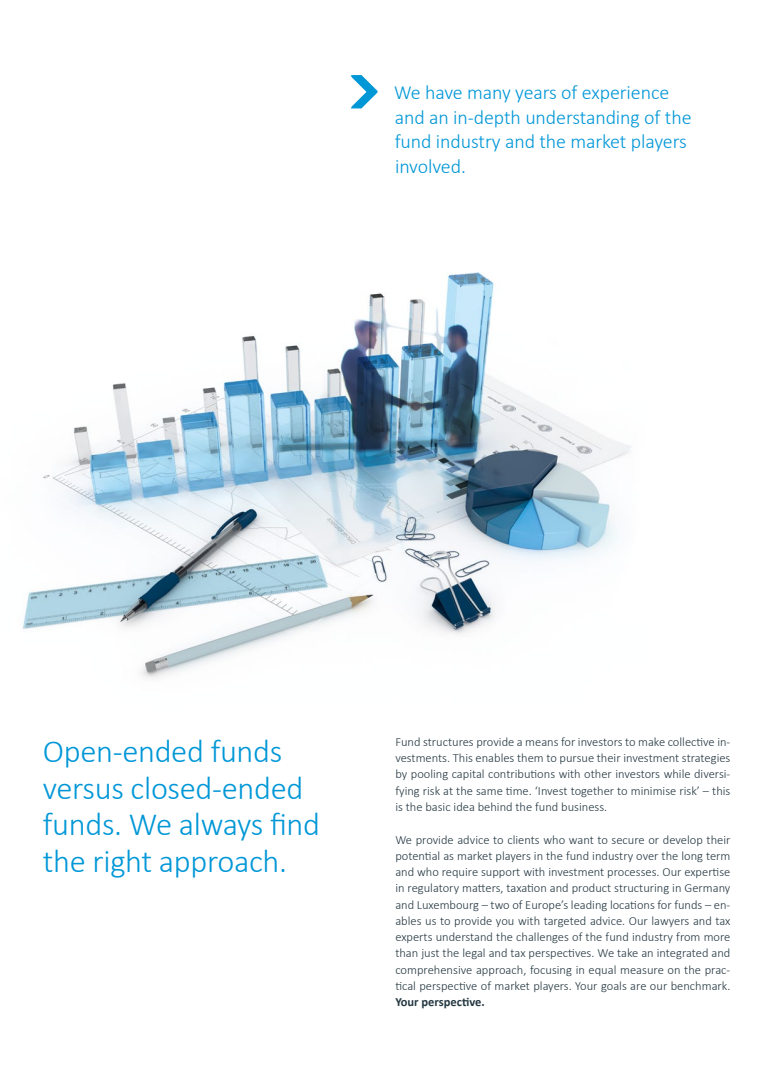
<style>
.page{position:relative;width:773px;height:1081px;background:#fff}
.page>*{position:absolute;margin:0;border:0;box-sizing:border-box;transform-origin:0 0}
._09_Headline_EN_Sekt{font:300 32.5px/36.6px "Calibri";letter-spacing:-.01em;color:#0097d7}
._05_Zitat_EN{font:300 20px/24.4px "Calibri";letter-spacing:-.005em;color:#0097d7}
._01_Fliesstext_EN{font:300 12.5px/16.2px "Calibri";color:#253842;text-align:justify}
.s1{font-weight:700}
</style>
<div class="page">
<img style="left:22px;top:272px;width:610px;height:406px">
<svg style="left:350px;top:75px;width:28px;height:33px"></svg>
<p class="_05_Zitat_EN" style="left:394px;top:80px;width:299px">We have many years of experience and an in-depth understanding of the fund industry and the market players involved.</p>
<p class="_09_Headline_EN_Sekt" style="left:43px;top:731px;width:278px">Open-ended funds versus closed-ended funds. We always find the right approach.</p>
<p class="_01_Fliesstext_EN" style="left:395px;top:733px;width:336px">Fund structures provide a means for investors to make collective in&shy;vestments. This enables them to pursue their investment strategies by pooling capital contributions with other investors while diversi&shy;fying risk at the same time. ‘Invest together to minimise risk’ – this is the basic idea behind the fund business.</p>
<p class="_01_Fliesstext_EN" style="left:395px;top:830px;width:336px">We provide advice to clients who want to secure or develop their potential as market players in the fund industry over the long term and who require support with investment processes. Our expertise in regulatory matters, taxation and product structuring in Germany and Luxembourg – two of Europe’s leading locations for funds – en&shy;ables us to provide you with targeted advice. Our lawyers and tax experts understand the challenges of the fund industry from more than just the legal and tax perspectives. We take an integrated and comprehensive approach, focusing in equal measure on the prac&shy;tical perspective of market players. Your goals are our benchmark.<br><span class="s1">Your perspective.</span></p>
</div>
